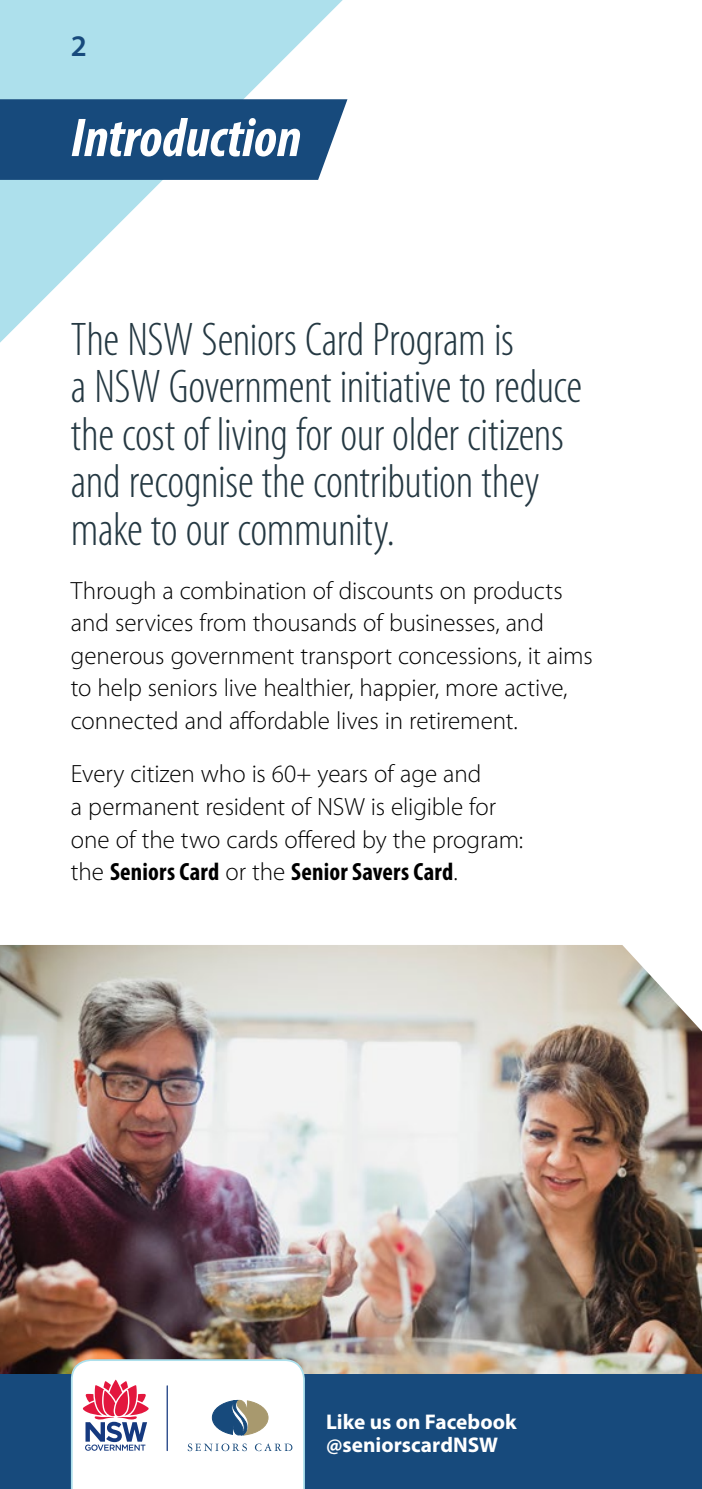
<style>
.page{position:relative;width:702px;height:1489px;background:#fff}
.page>*{position:absolute;margin:0;border:0;box-sizing:border-box;transform-origin:0 0}
._00_H1{font:italic 700 condensed 55px "Myriad Pro";letter-spacing:-.005em;color:#fff}
._02_large_intro{font:300 condensed 47.5px/47.5px "Myriad Pro";letter-spacing:-.01em;color:#243842}
.t1{font:600 30px "Myriad Pro";color:#174a7c}
._02_large_body{font:300 25px/32.5px "Myriad Pro";letter-spacing:-.005em;color:#000}
.t2{font:700 21.25px/23px "Myriad Pro";color:#fff}
.s1{font-weight:700;font-stretch:condensed}
</style>
<div class="page">
<svg style="left:0;top:0;width:348px;height:343px"></svg>
<div style="left:0;top:99px;width:347px;height:81px;background:#174a7c"></div>
<img style="left:0;top:945px;width:702px;height:429px">
<div style="left:0;top:1374px;width:702px;height:114px;background:#174a7c"></div>
<svg style="left:70px;top:1358px;width:236px;height:130px"></svg>
<p class="t1" style="left:71px;top:27px;width:18px">2</p>
<h2 class="_00_H1" style="left:71px;top:103px;width:232px">Introduction</h2>
<p class="_02_large_intro" style="left:71px;top:315px;width:512px">The NSW Seniors Card Program is<br>a NSW Government initiative to reduce the cost of living for our older citizens and recognise the contribution they make to our community.</p>
<p class="_02_large_body" style="left:71px;top:573px;width:523px">Through a combination of discounts on products and services from thousands of businesses, and generous government transport concessions, it aims to help seniors live healthier, happier, more active, connected and affordable lives in retirement.</p>
<p class="_02_large_body" style="left:71px;top:757px;width:454px">Every citizen who is 60+ years of age and<br>a permanent resident of NSW is eligible for one of the two cards offered by the program: the <span class="s1">Seniors Card</span> or the <span class="s1">Senior Savers Card</span>.</p>
<p class="t2" style="left:326px;top:1409px;width:192px">Like us on Facebook @seniorscardNSW</p>
</div>
